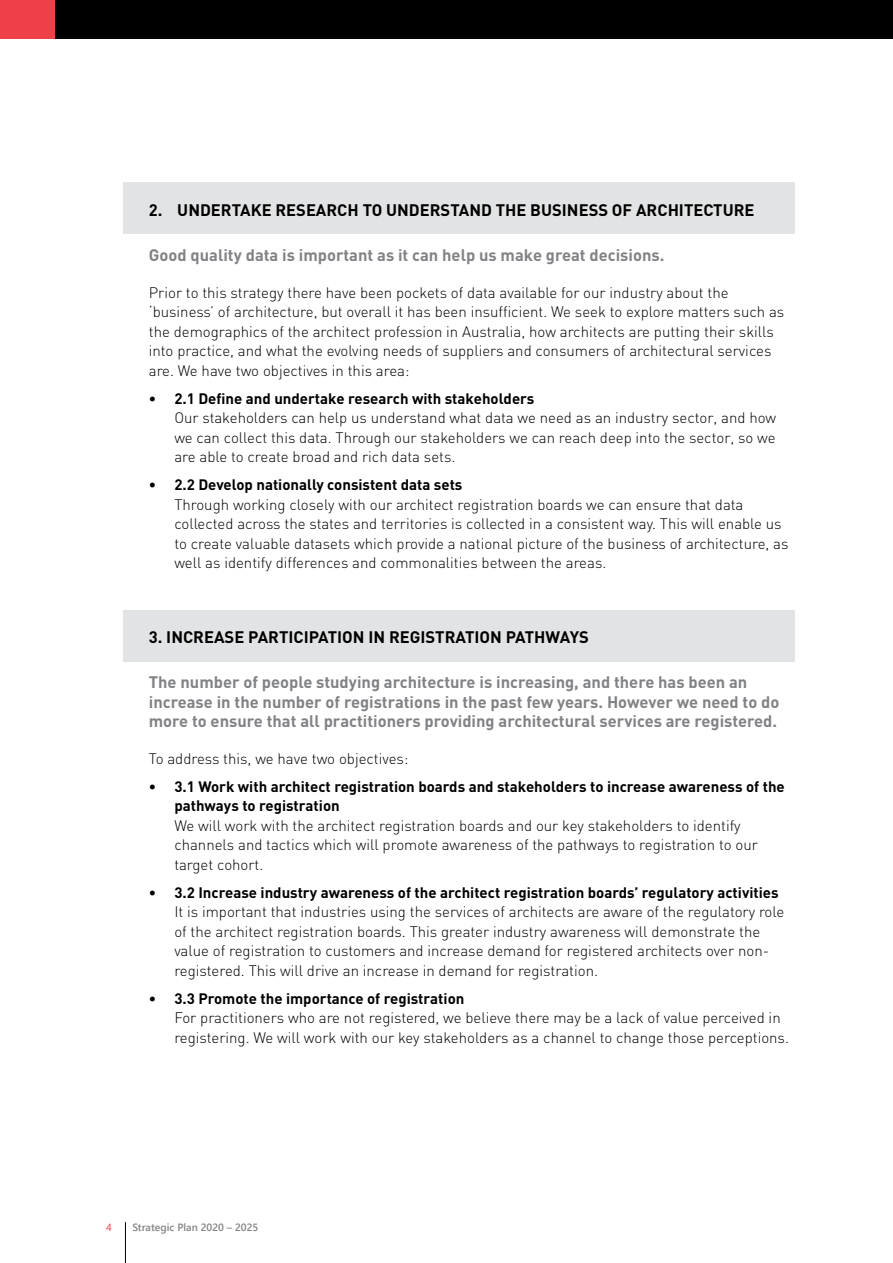
<style>
.page{position:relative;width:893px;height:1263px;background:#fff}
.page>*{position:absolute;margin:0;border:0;box-sizing:border-box;transform-origin:0 0}
.t1{font:700 16.5px/19.5px "DIN";color:#808285}
.t2{font:700 16.5px "DIN";color:#000}
.t3{font:300 15px/19.5px "DIN";color:#000}
.t4{font:700 15px/19.5px "DIN";color:#000}
.t5{font:600 10.5px "Segoe UI";color:#808285}
.t6{font:10.5px "Segoe UI";color:#ef404a}
</style>
<div class="page">
<hr style="left:125px;top:1222px;width:1px;height:41px;background:#000">
<div style="left:0;top:0;width:893px;height:38px;background:#000"></div>
<div style="left:123px;top:183px;width:672px;height:51px;background:#e2e3e4"></div>
<div style="left:123px;top:610px;width:672px;height:52px;background:#e2e3e4"></div>
<p class="t2" style="left:149px;top:200px;width:607px">2. UNDERTAKE RESEARCH TO UNDERSTAND THE BUSINESS OF ARCHITECTURE</p>
<p class="t1" style="left:149px;top:245px;width:517px">Good quality data is important as it can help us make great decisions.</p>
<p class="t3" style="left:149px;top:283px;width:637px">Prior to this strategy there have been pockets of data available for our industry about the ‘business’ of architecture, but overall it has been insufficient. We seek to explore matters such as the demographics of the architect profession in Australia, how architects are putting their skills into practice, and what the evolving needs of suppliers and consumers of architectural services are. We have two objectives in this area:</p>
<p class="t4" style="left:149px;top:388px;width:387px">• 2.1 Define and undertake research with stakeholders</p>
<p class="t3" style="left:174px;top:408px;width:603px;text-align:justify">Our stakeholders can help us understand what data we need as an industry sector, and how we can collect this data. Through our stakeholders we can reach deep into the sector, so we are able to create broad and rich data sets.</p>
<p class="t4" style="left:149px;top:475px;width:315px">• 2.2 Develop nationally consistent data sets</p>
<p class="t3" style="left:174px;top:495px;width:616px">Through working closely with our architect registration boards we can ensure that data collected across the states and territories is collected in a consistent way. This will enable us to create valuable datasets which provide a national picture of the business of architecture, as well as identify differences and commonalities between the areas.</p>
<p class="t2" style="left:149px;top:626px;width:442px">3. INCREASE PARTICIPATION IN REGISTRATION PATHWAYS</p>
<p class="t1" style="left:149px;top:672px;width:632px">The number of people studying architecture is increasing, and there has been an increase in the number of registrations in the past few years. However we need to do more to ensure that all practitioners providing architectural services are registered.</p>
<p class="t3" style="left:149px;top:748px;width:261px">To address this, we have two objectives:</p>
<p class="t4" style="left:174px;top:776px;width:612px;text-indent:-26px">• 3.1 Work with architect registration boards and stakeholders to increase awareness of the pathways to registration</p>
<p class="t3" style="left:174px;top:815px;width:585px">We will work with the architect registration boards and our key stakeholders to identify channels and tactics which will promote awareness of the pathways to registration to our target cohort.</p>
<p class="t4" style="left:149px;top:882px;width:631px">• 3.2 Increase industry awareness of the architect registration boards’ regulatory activities</p>
<p class="t3" style="left:174px;top:902px;width:611px">It is important that industries using the services of architects are aware of the regulatory role of the architect registration boards. This greater industry awareness will demonstrate the value of registration to customers and increase demand for registered architects over non&shy;registered. This will drive an increase in demand for registration.</p>
<p class="t4" style="left:149px;top:988px;width:317px">• 3.3 Promote the importance of registration</p>
<p class="t3" style="left:174px;top:1008px;width:616px">For practitioners who are not registered, we believe there may be a lack of value perceived in registering. We will work with our key stakeholders as a channel to change those perceptions.</p>
<p class="t6" style="left:106px;top:1219px;width:7px">4</p>
<p class="t5" style="left:133px;top:1219px;width:127px">Strategic Plan 2020 – 2025</p>
</div>
